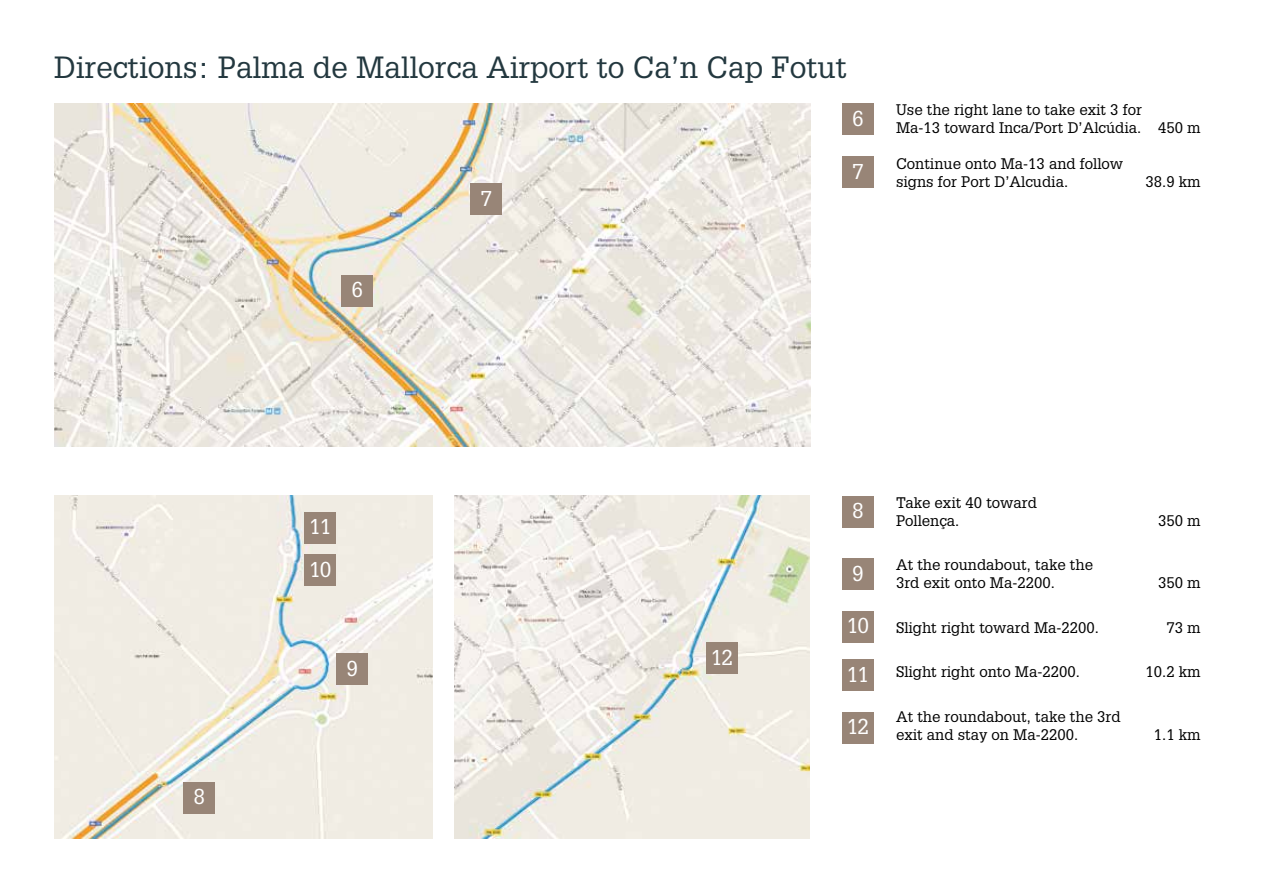
<style>
.page{position:relative;width:1263px;height:893px;background:#fff}
.page>*{position:absolute;margin:0;border:0;box-sizing:border-box;transform-origin:0 0}
.t1{font:30px "Glypha";color:#23383f}
.t2{font:21px "Glypha";letter-spacing:-.05em;color:#fff}
.t3{font:15px/18px "Glypha";color:#000}
</style>
<div class="page">
<img style="left:54px;top:103px;width:757px;height:343px">
<div style="left:842px;top:103px;width:32px;height:32px;background:#988577"></div>
<div style="left:842px;top:156px;width:32px;height:32px;background:#988577"></div>
<div style="left:470px;top:183px;width:32px;height:32px;background:#988577"></div>
<div style="left:341px;top:275px;width:32px;height:32px;background:#988577"></div>
<img style="left:54px;top:496px;width:378px;height:343px">
<div style="left:842px;top:496px;width:32px;height:32px;background:#988577"></div>
<div style="left:842px;top:558px;width:32px;height:32px;background:#988577"></div>
<div style="left:842px;top:611px;width:32px;height:31px;background:#988577"></div>
<div style="left:842px;top:659px;width:32px;height:32px;background:#988577"></div>
<div style="left:183px;top:782px;width:32px;height:32px;background:#988577"></div>
<div style="left:336px;top:653px;width:32px;height:32px;background:#988577"></div>
<div style="left:304px;top:554px;width:32px;height:32px;background:#988577"></div>
<div style="left:304px;top:512px;width:32px;height:32px;background:#988577"></div>
<img style="left:454px;top:496px;width:356px;height:342px">
<div style="left:842px;top:712px;width:32px;height:31px;background:#988577"></div>
<div style="left:706px;top:642px;width:32px;height:32px;background:#988577"></div>
<h1 class="t1" style="left:54px;top:49px;width:794px">Directions: Palma de Mallorca Airport to Ca’n Cap Fotut</h1>
<h2 class="t2" style="left:352px;top:277px;width:13px">6</h2>
<h2 class="t2" style="left:480px;top:185px;width:13px">7</h2>
<h2 class="t2" style="left:852px;top:105px;width:13px">6</h2>
<h2 class="t2" style="left:852px;top:158px;width:13px">7</h2>
<p class="t3" style="left:896px;top:100px;width:306px">Use the right lane to take exit 3 for<br>Ma-13 toward Inca/Port D’Alcúdia. 450 m</p>
<p class="t3" style="left:896px;top:154px;width:229px">Continue onto Ma-13 and follow signs for Port D’Alcudia.</p>
<p class="t3" style="left:1145px;top:172px;width:57px">38.9 km</p>
<h2 class="t2" style="left:193px;top:784px;width:13px">8</h2>
<h2 class="t2" style="left:309px;top:514px;width:24px">11</h2>
<h2 class="t2" style="left:309px;top:557px;width:24px">10</h2>
<h2 class="t2" style="left:346px;top:655px;width:13px">9</h2>
<h2 class="t2" style="left:711px;top:645px;width:24px">12</h2>
<h2 class="t2" style="left:852px;top:498px;width:13px">8</h2>
<h2 class="t2" style="left:852px;top:561px;width:13px">9</h2>
<h2 class="t2" style="left:847px;top:613px;width:24px">10</h2>
<h2 class="t2" style="left:847px;top:661px;width:24px">11</h2>
<h2 class="t2" style="left:847px;top:714px;width:24px">12</h2>
<p class="t3" style="left:896px;top:493px;width:142px">Take exit 40 toward<br>Pollença.</p>
<p class="t3" style="left:896px;top:555px;width:198px">At the roundabout, take the<br>3rd exit onto Ma-2200.</p>
<p class="t3" style="left:1158px;top:511px;width:44px">350 m</p>
<p class="t3" style="left:1158px;top:573px;width:44px">350 m</p>
<p class="t3" style="left:896px;top:618px;width:205px">Slight right toward Ma-2200.</p>
<p class="t3" style="left:1166px;top:618px;width:36px">73 m</p>
<p class="t3" style="left:896px;top:662px;width:185px">Slight right onto Ma-2200.</p>
<p class="t3" style="left:1145px;top:662px;width:57px">10.2 km</p>
<p class="t3" style="left:896px;top:707px;width:226px">At the roundabout, take the 3rd exit and stay on Ma-2200.</p>
<p class="t3" style="left:1154px;top:725px;width:48px">1.1 km</p>
</div>
